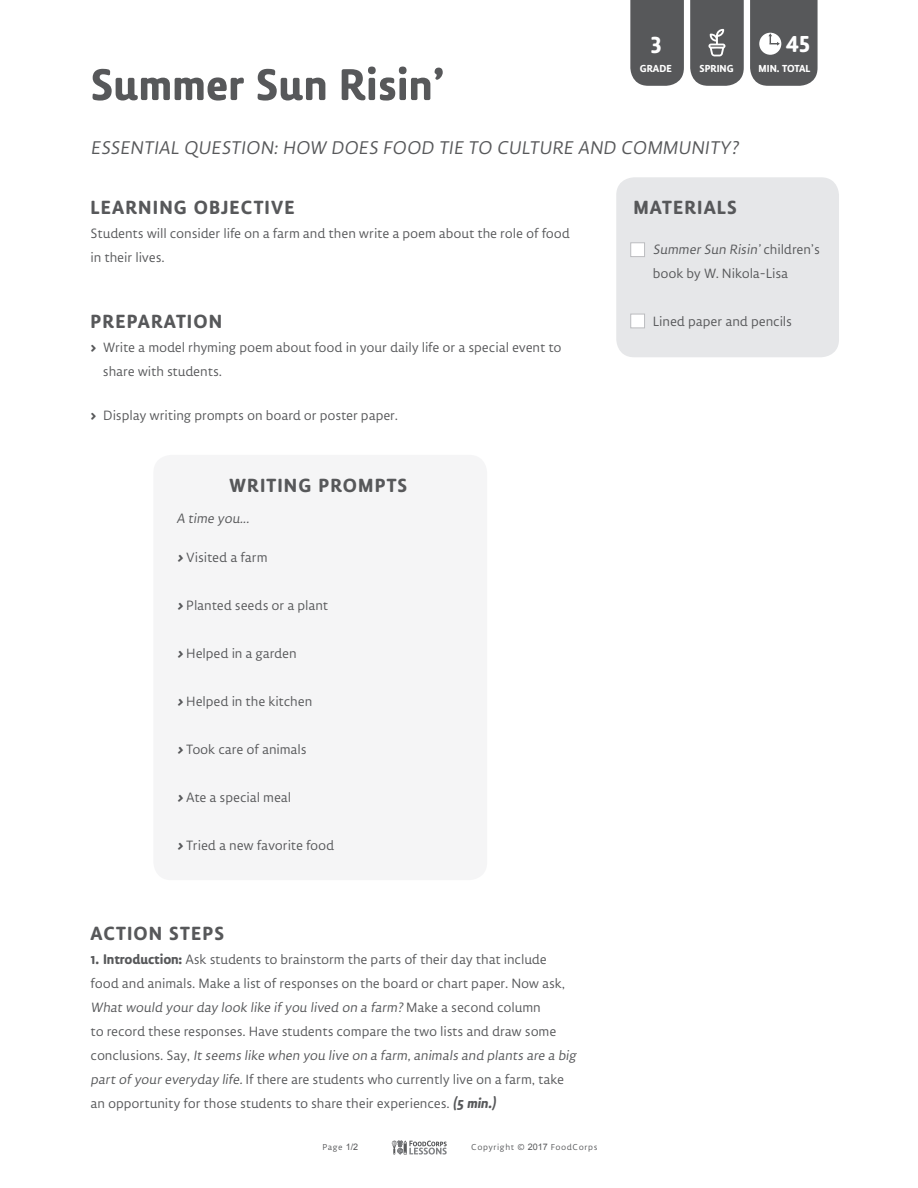
<style>
.page{position:relative;width:918px;height:1188px;background:#fff}
.page>*{position:absolute;margin:0;border:0;box-sizing:border-box;transform-origin:0 0}
.t1{font:700 52.5px "Lemon Sans Rnd";color:#57585a}
.t2{font:700 27px "Lemon Sans Rnd";color:#fff}
.t3{font:700 22.5px "Lemon Sans Rnd";letter-spacing:.05em;color:#57585a}
.t4{font:22.5px "Lemon Sans Rnd S Light";color:#57585a}
.t5{font:16.5px/24px "Lemon Sans Rnd S Light";letter-spacing:-.01em;color:#57585a}
.t6{font:700 12px "Lemon Sans Rnd";color:#fff}
.t7{font:10.5px "Lemon Sans Rnd S Light";letter-spacing:.05em;color:#57585a}
.s1{font-family:"Lemon Sans Rnd";font-weight:700}
.s2{font-family:"Arial";font-size:9px}
</style>
<div class="page">
<svg style="left:392px;top:1140px;width:55px;height:15px"></svg>
<div style="left:153px;top:455px;width:334px;height:425px;background:#f5f5f6;border-radius:18px"></div>
<div style="left:616px;top:177px;width:223px;height:180px;background:#e6e7e9;border-radius:18px"></div>
<svg style="left:630px;top:0;width:54px;height:86px;background:#5d5e60"></svg>
<svg style="left:750px;top:0;width:68px;height:86px;background:#666769"></svg>
<div style="left:631px;top:243px;width:14px;height:14px;background:#fff;border:1px solid #bcbdc0"></div>
<div style="left:631px;top:314px;width:14px;height:14px;background:#fff;border:1px solid #bcbdc0"></div>
<svg style="left:690px;top:0;width:54px;height:86px;background:#646466"></svg>
<h1 class="t1" style="left:91px;top:54px;width:355px">Summer Sun Risin’</h1>
<h2 class="t2" style="left:651px;top:26px;width:12px">3</h2>
<h2 class="t2" style="left:786px;top:25px;width:26px">45</h2>
<p class="t6" style="left:640px;top:62px;width:34px">GRADE</p>
<p class="t6" style="left:700px;top:62px;width:36px">SPRING</p>
<p class="t6" style="left:759px;top:62px;width:53px">MIN. TOTAL</p>
<h3 class="t4" style="left:91px;top:135px;width:653px">ESSENTIAL QUESTION:HOW DOES FOOD TIE TO CULTURE AND COMMUNITY?</h3>
<h3 class="t3" style="left:91px;top:194px;width:206px">LEARNING OBJECTIVE</h3>
<p class="t5" style="left:91px;top:221px;width:481px">Students will consider life on a farm and then write a poem about the role of food in their lives.</p>
<h3 class="t3" style="left:91px;top:308px;width:133px">PREPARATION</h3>
<p class="t5" style="left:103px;top:335px;width:460px;text-indent:-12px"><span class="s1">&gt;</span> Write a model rhyming poem about food in your daily life or a special event to share with students.</p>
<p class="t5" style="left:91px;top:403px;width:309px"><span class="s1">&gt;</span> Display writing prompts on board or poster paper.</p>
<h3 class="t3" style="left:230px;top:472px;width:179px">WRITING PROMPTS</h3>
<p class="t5" style="left:176px;top:507px;width:77px">A time you...</p>
<p class="t5" style="left:177px;top:546px;width:92px"><span class="s1">&gt;</span> Visited a farm</p>
<p class="t5" style="left:177px;top:594px;width:153px"><span class="s1">&gt;</span> Planted seeds or a plant</p>
<p class="t5" style="left:177px;top:642px;width:121px"><span class="s1">&gt;</span> Helped in a garden</p>
<p class="t5" style="left:177px;top:690px;width:137px"><span class="s1">&gt;</span> Helped in the kitchen</p>
<p class="t5" style="left:177px;top:738px;width:131px"><span class="s1">&gt;</span> Took care of animals</p>
<p class="t5" style="left:177px;top:786px;width:116px"><span class="s1">&gt;</span> Ate a special meal</p>
<p class="t5" style="left:177px;top:834px;width:159px"><span class="s1">&gt;</span> Tried a new favorite food</p>
<h3 class="t3" style="left:91px;top:921px;width:135px">ACTION STEPS</h3>
<p class="t5" style="left:91px;top:948px;width:490px"><span class="s1">1. Introduction:</span> Ask students to brainstorm the parts of their day that include food and animals. Make a list of responses on the board or chart paper. Now ask, What would yourday look like ifyou lived on a farm? Make a second column<br>to record these responses. Have students compare the two lists and draw some conclusions. Say, It seems like when you live on a farm,animals and plants are a big part ofyoureveryday life.If there are students who currently live on a farm, take an opportunity for those students to share their experiences. <span class="s1">(5 min.)</span></p>
<p class="t7" style="left:323px;top:1142px;width:37px">Page <span class="s2">1/2</span></p>
<p class="t7" style="left:471px;top:1142px;width:128px">Copyright © <span class="s2">2017</span> FoodCorps</p>
<h3 class="t3" style="left:633px;top:194px;width:105px">MATERIALS</h3>
<p class="t5" style="left:653px;top:238px;width:169px">SummerSun Risin’children’s book by W. Nikola-Lisa</p>
<p class="t5" style="left:653px;top:310px;width:141px">Lined paper and pencils</p>
</div>
